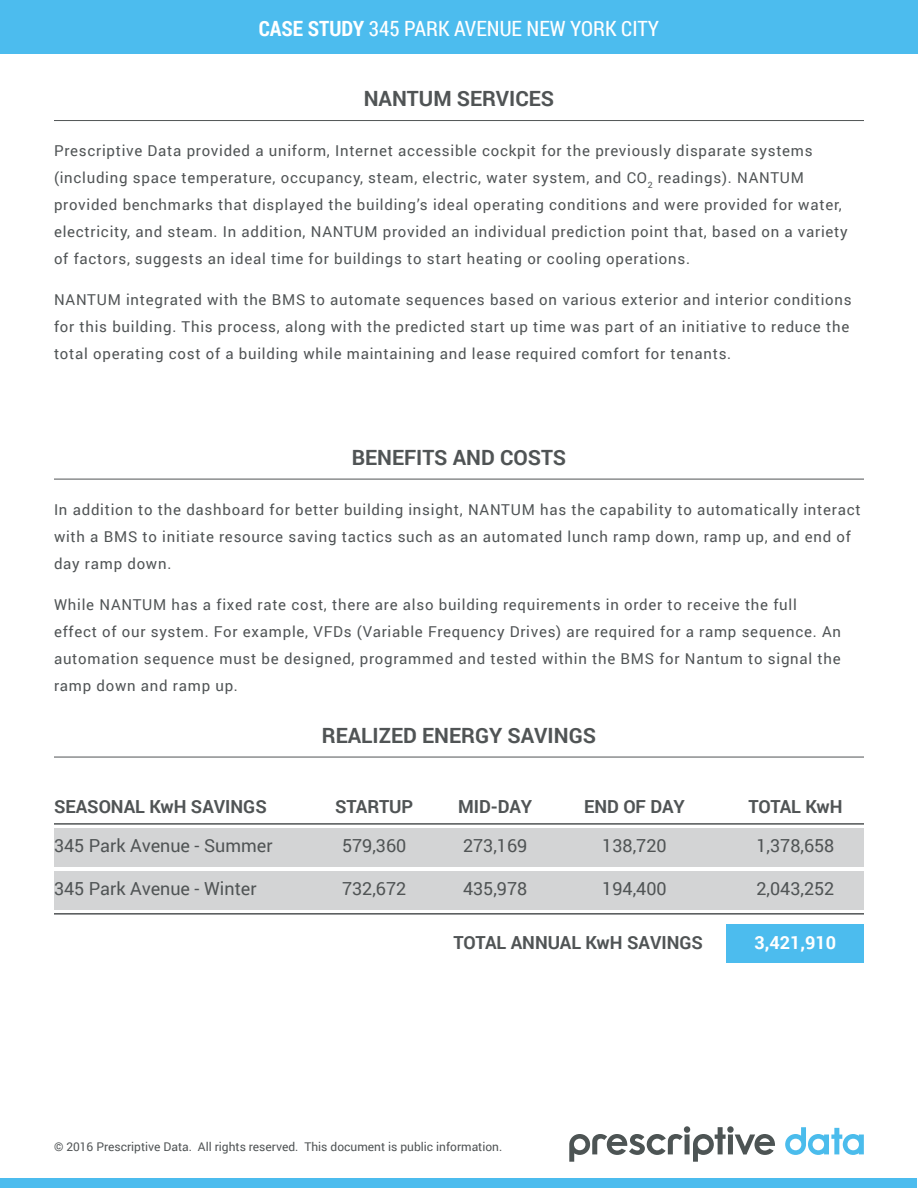
<style>
.page{position:relative;width:918px;height:1188px;background:#fff}
.page>*{position:absolute;margin:0;border:0;box-sizing:border-box;transform-origin:0 0}
.t1{font:700 21px "Roboto";color:#505455}
.t2{font:21px "Roboto Condensed";color:#fff}
.t3{font:18px "Roboto";color:#505455}
.t4{font:700 18px "Roboto";color:#505455}
.t5{font:700 18px "Roboto";color:#fff}
.t6{font:15px/27px "Roboto";letter-spacing:.05em;color:#505455}
.t7{font:12px "Roboto";color:#505455}
.s1{font-weight:700}
</style>
<div class="page">
<div style="left:1px;top:1178px;width:916px;height:9px;background:#4cbcee"></div>
<svg style="left:785px;top:1127px;width:79px;height:28px"></svg>
<svg style="left:569px;top:1126px;width:206px;height:36px"></svg>
<hr style="left:54px;top:120px;width:810px;height:1px;background:#505455">
<hr style="left:54px;top:479px;width:810px;height:1px;background:#505455">
<hr style="left:54px;top:757px;width:810px;height:1px;background:#505455">
<div style="left:0;top:0;width:918px;height:53px;background:#4cbcee"></div>
<div style="left:727px;top:924px;width:137px;height:39px;background:#4cbcee"></div>
<div style="left:54px;top:828px;width:810px;height:39px;background:#d3d4d5"></div>
<div style="left:54px;top:871px;width:810px;height:39px;background:#d3d4d5"></div>
<hr style="left:54px;top:823px;width:810px;height:2px;background:#505455">
<hr style="left:54px;top:913px;width:810px;height:2px;background:#505455">
<p class="t2" style="left:259px;top:14px;width:402px"><span class="s1">CASE STUDY</span> 345 PARK AVENUE NEW YORK CITY</p>
<p class="t1" style="left:364px;top:84px;width:192px">NANTUM SERVICES</p>
<p class="t6" style="left:54px;top:137px;width:795px">Prescriptive Data provided a uniform, Internet accessible cockpit for the previously disparate systems (including space temperature, occupancy, steam, electric, water system, and CO<sub>2</sub> readings). NANTUM provided benchmarks that displayed the building’s ideal operating conditions and were provided for water, electricity, and steam. In addition, NANTUM provided an individual prediction point that, based on a variety of factors, suggests an ideal time for buildings to start heating or cooling operations.</p>
<p class="t6" style="left:54px;top:286px;width:799px">NANTUM integrated with the BMS to automate sequences based on various exterior and interior conditions for this building. This process, along with the predicted start up time was part of an initiative to reduce the total operating cost of a building while maintaining and lease required comfort for tenants.</p>
<p class="t1" style="left:352px;top:442px;width:216px">BENEFITS AND COSTS</p>
<p class="t6" style="left:54px;top:496px;width:808px">In addition to the dashboard for better building insight, NANTUM has the capability to automatically interact with a BMS to initiate resource saving tactics such as an automated lunch ramp down, ramp up, and end of day ramp down.</p>
<p class="t6" style="left:54px;top:590px;width:789px">While NANTUM has a fixed rate cost, there are also building requirements in order to receive the full effect of our system. For example, VFDs (Variable Frequency Drives) are required for a ramp sequence. An automation sequence must be designed, programmed and tested within the BMS for Nantum to signal the ramp down and ramp up.</p>
<p class="t4" style="left:54px;top:794px;width:214px">SEASONAL KwH SAVINGS</p>
<p class="t3" style="left:54px;top:833px;width:220px">345 Park Avenue - Summer</p>
<p class="t3" style="left:54px;top:876px;width:204px">345 Park Avenue - Winter</p>
<p class="t1" style="left:322px;top:720px;width:276px">REALIZED ENERGY SAVINGS</p>
<p class="t4" style="left:335px;top:794px;width:80px">STARTUP</p>
<p class="t3" style="left:342px;top:833px;width:66px">579,360</p>
<p class="t3" style="left:342px;top:876px;width:66px">732,672</p>
<p class="t4" style="left:458px;top:794px;width:76px">MID-DAY</p>
<p class="t3" style="left:463px;top:833px;width:66px">273,169</p>
<p class="t3" style="left:463px;top:876px;width:66px">435,978</p>
<p class="t4" style="left:584px;top:794px;width:102px">END OF DAY</p>
<p class="t3" style="left:602px;top:833px;width:66px">138,720</p>
<p class="t3" style="left:602px;top:876px;width:66px">194,400</p>
<p class="t4" style="left:454px;top:930px;width:251px">TOTAL ANNUAL KwH SAVINGS</p>
<p class="t4" style="left:748px;top:794px;width:96px">TOTAL KwH</p>
<p class="t3" style="left:756px;top:833px;width:80px">1,378,658</p>
<p class="t3" style="left:756px;top:876px;width:80px">2,043,252</p>
<p class="t5" style="left:755px;top:930px;width:83px">3,421,910</p>
<p class="t7" style="left:54px;top:1138px;width:450px">© 2016 Prescriptive Data. All rights reserved. This document is public information.</p>
</div>
